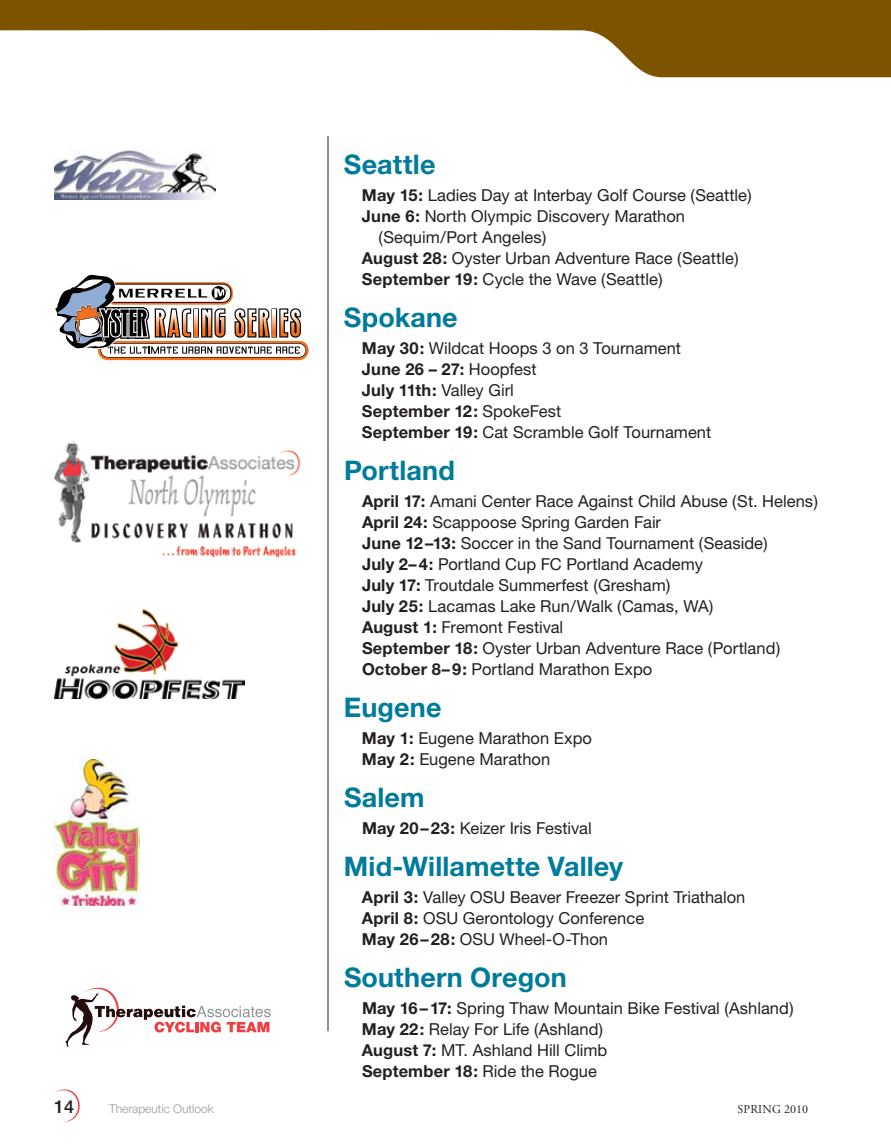
<style>
.page{position:relative;width:891px;height:1148px;background:#fff}
.page>*{position:absolute;margin:0;border:0;box-sizing:border-box;transform-origin:0 0}
.t1{font:700 27px "Helvetica Neue";letter-spacing:.005em;color:#007b9b}
.t2{font:500 18px "Helvetica Neue";color:#231f20}
.t3{font:16.5px/21px "Helvetica Neue";color:#231f20}
.t4{font:300 12px "Helvetica Neue";color:#999b9e}
.t5{font:12px "Adobe Garamond Pro";letter-spacing:.015em;color:#231f20}
.s1{font-weight:700}
</style>
<div class="page">
<svg style="left:0;top:0;width:891px;height:77px;fill:#7e5300"></svg>
<svg style="left:55px;top:1089px;width:25px;height:33px"></svg>
<img style="left:54px;top:441px;width:247px;height:116px">
<hr style="left:328px;top:136px;width:1px;height:895px;background:#231f20">
<img style="left:55px;top:609px;width:190px;height:89px">
<img style="left:54px;top:759px;width:86px;height:146px">
<svg style="left:55px;top:275px;width:254px;height:85px"></svg>
<img style="left:54px;top:149px;width:162px;height:51px">
<svg style="left:65px;top:987px;width:206px;height:60px"></svg>
<h1 class="t1" style="left:344px;top:147px;width:93px">Seattle</h1>
<p class="t3" style="left:362px;top:184px;width:391px"><span class="s1">May 15:</span> Ladies Day at Interbay Golf Course (Seattle)</p>
<p class="t3" style="left:362px;top:205px;width:325px"><span class="s1">June 6:</span> North Olympic Discovery Marathon</p>
<p class="t3" style="left:378px;top:226px;width:169px">(Sequim/Port Angeles)</p>
<p class="t3" style="left:362px;top:247px;width:378px"><span class="s1">August 28:</span> Oyster Urban Adventure Race (Seattle)</p>
<p class="t3" style="left:362px;top:268px;width:302px"><span class="s1">September 19:</span> Cycle the Wave (Seattle)</p>
<h1 class="t1" style="left:344px;top:300px;width:115px">Spokane</h1>
<p class="t3" style="left:362px;top:337px;width:351px"><span class="s1">May 30:</span> Wildcat Hoops 3 on 3 Tournament<br><span class="s1">June 26 – 27:</span> Hoopfest<br><span class="s1">July 11th:</span> Valley Girl<br><span class="s1">September 12:</span> SpokeFest<br><span class="s1">September 19:</span> Cat Scramble Golf Tournament</p>
<h1 class="t1" style="left:344px;top:453px;width:112px">Portland</h1>
<p class="t3" style="left:362px;top:490px;width:457px"><span class="s1">April 17:</span> Amani Center Race Against Child Abuse (St. Helens)<br><span class="s1">April 24:</span> Scappoose Spring Garden Fair<br><span class="s1">June 12–13:</span> Soccer in the Sand Tournament (Seaside)<br><span class="s1">July 2–4:</span> Portland Cup FC Portland Academy<br><span class="s1">July 17:</span> Troutdale Summerfest (Gresham)<br><span class="s1">July 25:</span> Lacamas Lake Run/Walk (Camas, WA)<br><span class="s1">August 1:</span> Fremont Festival<br><span class="s1">September 18:</span> Oyster Urban Adventure Race (Portland)<br><span class="s1">October 8–9:</span> Portland Marathon Expo</p>
<h1 class="t1" style="left:344px;top:690px;width:99px">Eugene</h1>
<p class="t3" style="left:362px;top:727px;width:232px"><span class="s1">May 1:</span> Eugene Marathon Expo<br><span class="s1">May 2:</span> Eugene Marathon</p>
<h1 class="t1" style="left:344px;top:780px;width:82px">Salem</h1>
<p class="t3" style="left:362px;top:817px;width:231px"><span class="s1">May 20–23:</span> Keizer Iris Festival</p>
<h1 class="t1" style="left:344px;top:849px;width:281px">Mid-Willamette Valley</h1>
<p class="t3" style="left:362px;top:886px;width:385px"><span class="s1">April 3:</span> Valley OSU Beaver Freezer Sprint Triathalon<br><span class="s1">April 8:</span> OSU Gerontology Conference<br><span class="s1">May 26–28:</span> OSU Wheel-O-Thon</p>
<h1 class="t1" style="left:344px;top:960px;width:224px">Southern Oregon</h1>
<p class="t3" style="left:362px;top:997px;width:433px"><span class="s1">May 16–17:</span> Spring Thaw Mountain Bike Festival (Ashland)<br><span class="s1">May 22:</span> Relay For Life (Ashland)<br><span class="s1">August 7:</span> MT. Ashland Hill Climb<br><span class="s1">September 18:</span> Ride the Rogue</p>
<p class="t2" style="left:54px;top:1095px;width:22px">14</p>
<p class="t4" style="left:109px;top:1101px;width:106px">Therapeutic Outlook</p>
<p class="t5" style="left:738px;top:1101px;width:72px">Spring 2010</p>
</div>
